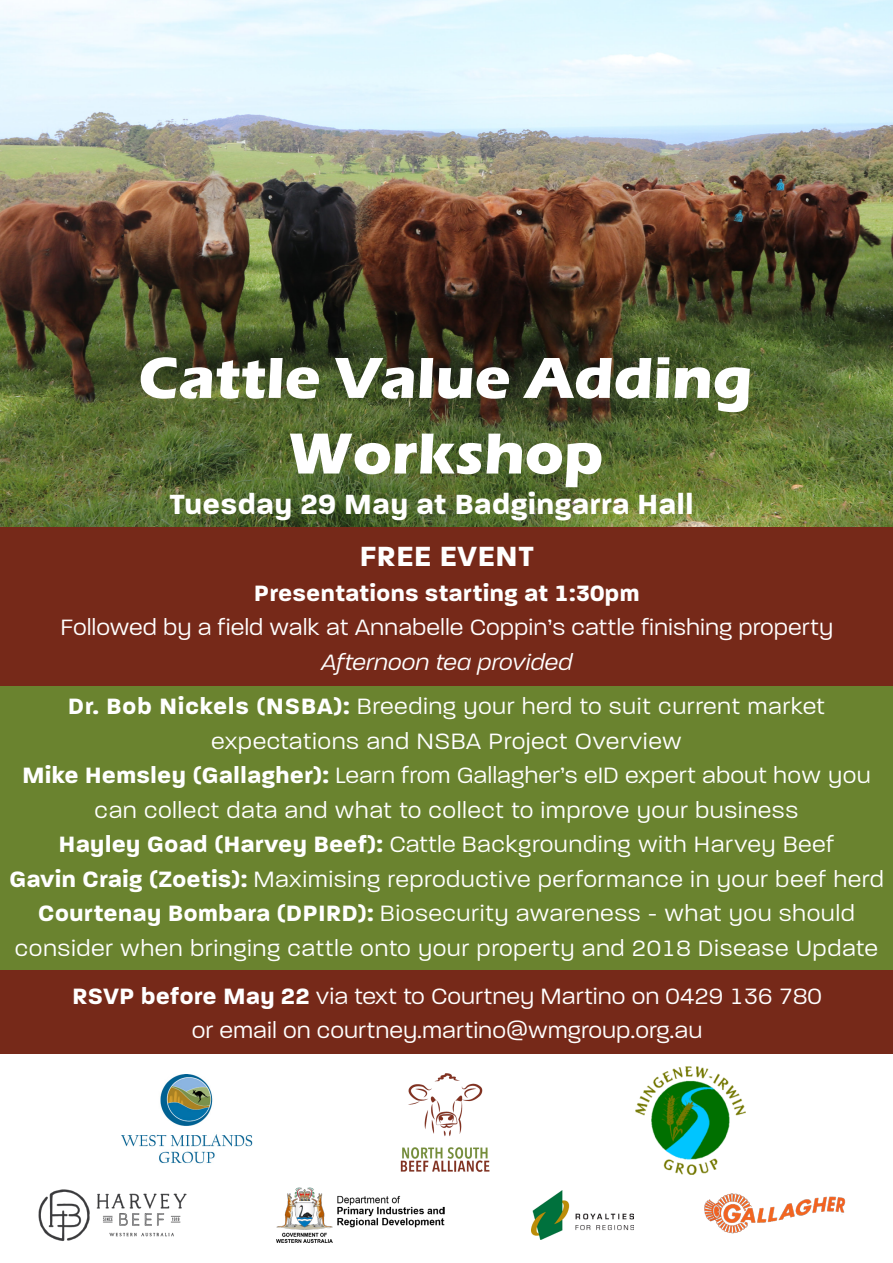
<style>
.page{position:relative;width:893px;height:1263px;background:#fff}
.page>*{position:absolute;margin:0;border:0;box-sizing:border-box;transform-origin:0 0}
.t1{font:700 60px/75.6px "Eras ITC";color:#fff;text-align:center}
.t2{font:700 30px "Paralucent Text";color:#fff}
.t3{font:24px/34.5px "Paralucent Text";letter-spacing:.02em;color:#fff;text-align:center}
.t4{font:24px "Paralucent Text";color:#fff}
.t5{font:700 24px "Paralucent Text";color:#fff}
.t6{font:italic 24px "Paralucent Text";color:#fff}
.s1{font-weight:700}
</style>
<div class="page">
<img style="left:0;top:0;width:893px;height:549px">
<div style="left:0;top:677px;width:893px;height:297px;background:#6a832f"></div>
<div style="left:1px;top:527px;width:892px;height:159px;background:#762919"></div>
<img style="left:400px;top:1073px;width:90px;height:99px">
<img style="left:276px;top:1187px;width:169px;height:56px">
<img style="left:38px;top:1189px;width:149px;height:52px">
<img style="left:635px;top:1067px;width:111px;height:108px">
<img style="left:704px;top:1193px;width:142px;height:41px">
<img style="left:531px;top:1190px;width:102px;height:50px">
<img style="left:122px;top:1075px;width:131px;height:89px">
<div style="left:1px;top:970px;width:892px;height:84px;background:#762919"></div>
<p class="t1" style="left:138px;top:340px;width:615px">Cattle Value Adding<br>Workshop</p>
<p class="t2" style="left:169px;top:485px;width:526px">Tuesday 29 May at Badgingarra Hall</p>
<p class="t2" style="left:359px;top:538px;width:176px">FREE EVENT</p>
<p class="t5" style="left:254px;top:578px;width:387px">Presentations starting at 1:30pm</p>
<p class="t4" style="left:60px;top:613px;width:774px">Followed by a field walk at Annabelle Coppin’s cattle finishing property</p>
<p class="t6" style="left:321px;top:648px;width:253px">Afternoon tea provided</p>
<p class="t3" style="left:68px;top:689px;width:759px"><span class="s1">Dr. Bob Nickels (NSBA):</span> Breeding your herd to suit current market expectations and NSBA Project Overview</p>
<p class="t3" style="left:22px;top:758px;width:850px"><span class="s1">Mike Hemsley (Gallagher):</span> Learn from Gallagher’s eID expert about how you can collect data and what to collect to improve your business</p>
<p class="t3" style="left:59px;top:827px;width:777px"><span class="s1">Hayley Goad (Harvey Beef):</span> Cattle Backgrounding with Harvey Beef</p>
<p class="t3" style="left:9px;top:861px;width:876px"><span class="s1">Gavin Craig (Zoetis):</span> Maximising reproductive performance in your beef herd</p>
<p class="t3" style="left:15px;top:896px;width:865px"><span class="s1">Courtenay Bombara (DPIRD):</span> Biosecurity awareness - what you should consider when bringing cattle onto your property and 2018 Disease Update</p>
<p class="t4" style="left:72px;top:982px;width:751px"><span class="s1">RSVP before May 22</span> via text to Courtney Martino on 0429 136 780</p>
<p class="t4" style="left:192px;top:1016px;width:512px">or email on courtney.martino@wmgroup.org.au</p>
</div>
